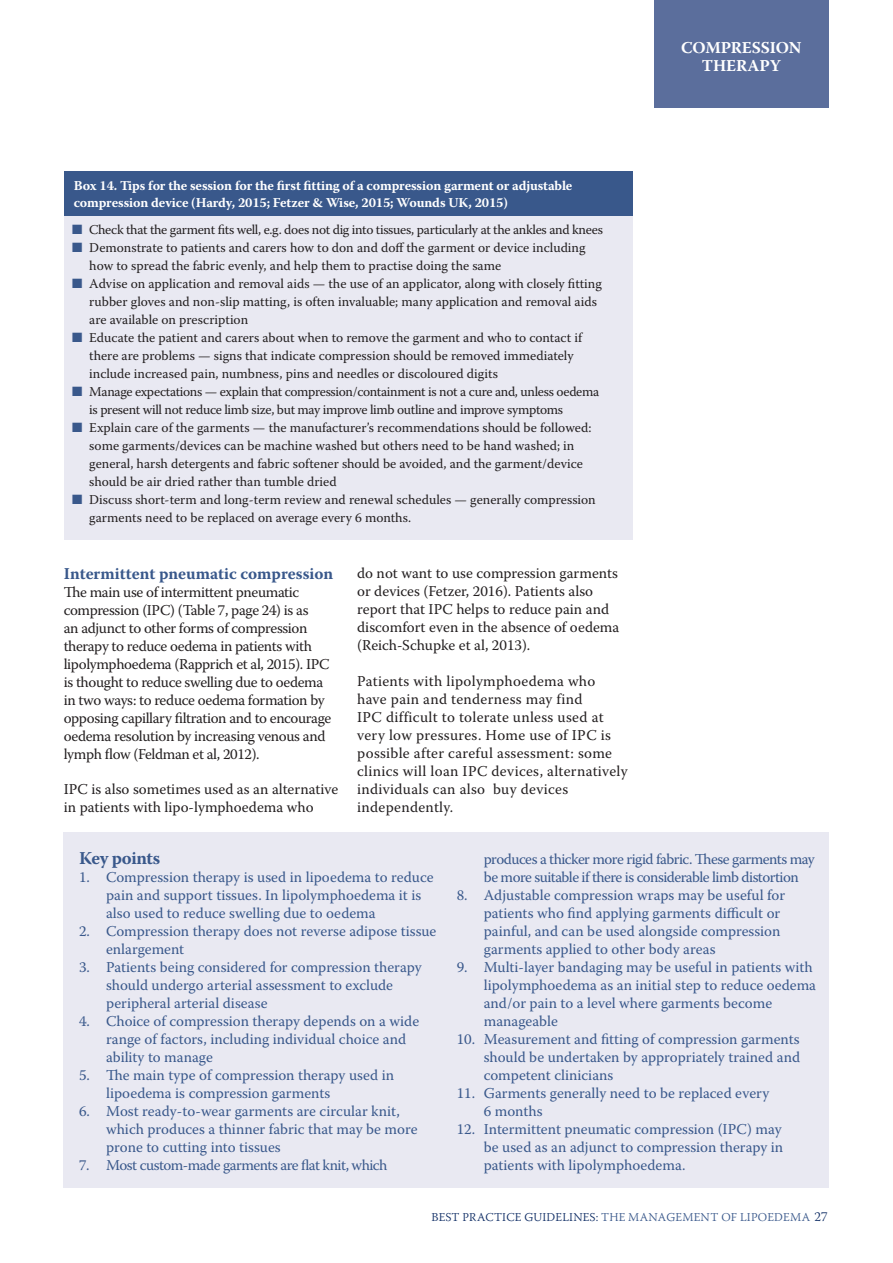
<style>
.page{position:relative;width:893px;height:1263px;background:#fff}
.page>*{position:absolute;margin:0;border:0;box-sizing:border-box;transform-origin:0 0}
.t1{font:700 18px "Warnock Pro";letter-spacing:-.02em;color:#39588b}
.t2{font:700 16.5px "Warnock Pro";color:#39588b}
.t3{font:700 16.5px/18px "Warnock Pro";letter-spacing:-.01em;color:#fff;text-align:center}
.t4{font:15px/18px "Warnock Pro";color:#39588b}
.t5{font:15px/18px "Warnock Pro";letter-spacing:-.025em;color:#231f20}
.t6{font:15px/18px "Warnock Pro";letter-spacing:.02em;color:#231f20}
.t7{font:15px/18px "Warnock Pro";color:#231f20}
.t8{font:15px/18px "Warnock Pro";letter-spacing:-.035em;color:#39588b}
.t9{font:13.5px/18px "Warnock Pro";color:#231f20}
.t10{font:13.5px/18px "Warnock Pro";letter-spacing:-.025em;color:#231f20}
.t11{font:700 13.5px/16.5px "Warnock Pro";letter-spacing:-.01em;color:#fff}
.t12{font:300 12px "Warnock Pro";letter-spacing:.015em;color:#39588b}
.s1{color:#39588b}
.s2{color:#0f2d65}
.s3{font-size:13.5px;color:#0f2d65}
</style>
<div class="page">
<div style="left:654px;top:0;width:174px;height:107px;background:#5b6e9c"></div>
<div style="left:64px;top:171px;width:569px;height:369px;background:#e9e9f2"></div>
<div style="left:64px;top:172px;width:569px;height:44px;background:#39588b"></div>
<div style="left:64px;top:832px;width:765px;height:356px;background:#e9e9f2"></div>
<p class="t11" style="left:74px;top:177px;width:500px">Box 14. Tips for the session for the first fitting of a compression garment or adjustable compression device (Hardy, 2015; Fetzer &amp; Wise, 2015; Wounds UK, 2015)</p>
<p class="t10" style="left:72px;top:220px;width:532px"><span class="s1">■</span> Check that the garment fits well, e.g. does not dig into tissues, particularly at the ankles and knees</p>
<p class="t9" style="left:89px;top:238px;width:498px;text-indent:-17px"><span class="s1">■</span> Demonstrate to patients and carers how to don and doff the garment or device including how to spread the fabric evenly, and help them to practise doing the same</p>
<p class="t9" style="left:89px;top:274px;width:514px;text-indent:-17px"><span class="s1">■</span> Advise on application and removal aids — the use of an applicator, along with closely fitting rubber gloves and non-slip matting, is often invaluable; many application and removal aids are available on prescription</p>
<p class="t9" style="left:89px;top:328px;width:494px;text-indent:-17px"><span class="s1">■</span> Educate the patient and carers about when to remove the garment and who to contact if there are problems — signs that indicate compression should be removed immediately include increased pain, numbness, pins and needles or discoloured digits</p>
<p class="t10" style="left:89px;top:382px;width:511px;text-indent:-17px"><span class="s1">■</span> Manage expectations — explain that compression/containment is not a cure and, unless oedema is present will not reduce limb size, but may improve limb outline and improve symptoms</p>
<p class="t9" style="left:89px;top:418px;width:504px;text-indent:-17px"><span class="s1">■</span> Explain care of the garments — the manufacturer’s recommendations should be followed: some garments/devices can be machine washed but others need to be hand washed; in general, harsh detergents and fabric softener should be avoided, and the garment/device should be air dried rather than tumble dried</p>
<p class="t9" style="left:89px;top:490px;width:508px;text-indent:-17px"><span class="s1">■</span> Discuss short-term and long-term review and renewal schedules — generally compression garments need to be replaced on average every 6 months.</p>
<p class="t2" style="left:64px;top:564px;width:271px">Intermittent pneumatic compression</p>
<p class="t5" style="left:64px;top:583px;width:269px">The main use of intermittent pneumatic compression (IPC) (Table 7, page 24) is as<br>an adjunct to other forms of compression therapy to reduce oedema in patients with lipolymphoedema (Rapprich et al, 2015). IPC is thought to reduce swelling due to oedema in two ways: to reduce oedema formation by opposing capillary filtration and to encourage oedema resolution by increasing venous and lymph flow (Feldman et al, 2012).</p>
<p class="t7" style="left:64px;top:779px;width:276px">IPC is also sometimes used as an alternative in patients with lipo-lymphoedema who</p>
<p class="t7" style="left:357px;top:564px;width:264px">do not want to use compression garments or devices (Fetzer, 2016). Patients also report that IPC helps to reduce pain and discomfort even in the absence of oedema (Reich-Schupke et al, 2013).</p>
<p class="t6" style="left:357px;top:672px;width:272px">Patients with lipolymphoedema who have pain and tenderness may find<br>IPC difficult to tolerate unless used at very low pressures. Home use of IPC is possible after careful assessment: some clinics will loan IPC devices, alternatively individuals can also buy devices independently.</p>
<p class="t3" style="left:681px;top:38px;width:122px">COMPRESSION<br>THERAPY</p>
<p class="t1" style="left:79px;top:847px;width:83px">Key points</p>
<p class="t4" style="left:106px;top:868px;width:329px;text-indent:-27px">1. Compression therapy is used in lipoedema to reduce pain and support tissues. In lipolymphoedema it is also used to reduce swelling due to oedema</p>
<p class="t4" style="left:106px;top:922px;width:332px;text-indent:-27px">2. Compression therapy does not reverse adipose tissue enlargement</p>
<p class="t4" style="left:106px;top:958px;width:317px;text-indent:-27px">3. Patients being considered for compression therapy should undergo arterial assessment to exclude peripheral arterial disease</p>
<p class="t4" style="left:106px;top:1012px;width:315px;text-indent:-27px">4. Choice of compression therapy depends on a wide range of factors, including individual choice and ability to manage</p>
<p class="t4" style="left:106px;top:1066px;width:290px;text-indent:-27px">5. The main type of compression therapy used in lipoedema is compression garments</p>
<p class="t4" style="left:106px;top:1102px;width:313px;text-indent:-27px">6. Most ready-to-wear garments are circular knit, which produces a thinner fabric that may be more prone to cutting into tissues</p>
<p class="t8" style="left:79px;top:1156px;width:310px">7. Most custom-made garments are flat knit, which</p>
<p class="t8" style="left:484px;top:850px;width:332px">produces a thicker more rigid fabric. These garments may be more suitable if there is considerable limb distortion</p>
<p class="t4" style="left:484px;top:886px;width:303px;text-indent:-27px">8. Adjustable compression wraps may be useful for patients who find applying garments difficult or painful, and can be used alongside compression garments applied to other body areas</p>
<p class="t4" style="left:484px;top:958px;width:334px;text-indent:-27px">9. Multi-layer bandaging may be useful in patients with lipolymphoedema as an initial step to reduce oedema and/or pain to a level where garments become manageable</p>
<p class="t4" style="left:484px;top:1030px;width:318px;text-align:justify;text-indent:-27px">10. Measurement and fitting of compression garments should be undertaken by appropriately trained and competent clinicians</p>
<p class="t4" style="left:484px;top:1084px;width:287px;text-indent:-27px">11. Garments generally need to be replaced every<br>6 months</p>
<p class="t4" style="left:484px;top:1120px;width:301px;text-align:justify;text-indent:-27px">12. Intermittent pneumatic compression (IPC) may be used as an adjunct to compression therapy in patients with lipolymphoedema.</p>
<p class="t12" style="left:431px;top:1210px;width:398px"><span class="s2">BEST PRACTICE GUIDELINES:</span> THE MANAGEMENT OF LIPOEDEMA <span class="s3">27</span></p>
</div>
